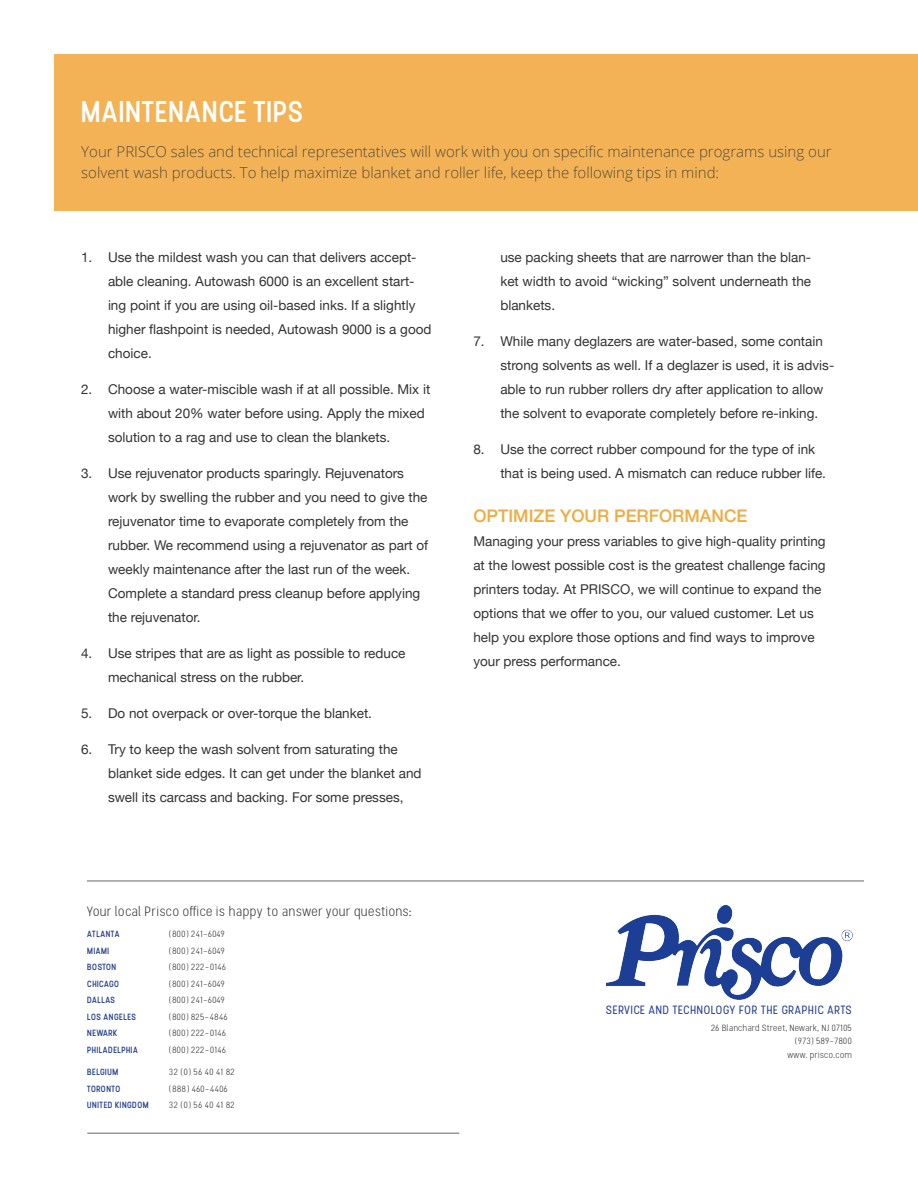
<style>
.page{position:relative;width:918px;height:1188px;background:#fff}
.page>*{position:absolute;margin:0;border:0;box-sizing:border-box;transform-origin:0 0}
.t1{font:500 30px "Stellar";letter-spacing:-.025em;color:#fff}
.Body_Heading{font:500 17.4px "Helvetica Neue";color:#f0ab40}
.t2{font:300 15px/21px "Open Sans";color:#333}
.Body{font:13.5px/24px "Helvetica Neue";color:#333}
.t3{font:300 13.5px "Stellar";color:#333}
.t4{font:12px "Stellar";letter-spacing:.01em;color:#253f8e}
.t5{font:300 9px "Stellar";color:#333}
.t6{font:500 9px "Stellar";color:#253f8e}
.t7{font:300 9px "Stellar";letter-spacing:-.04em;color:#333}
.t8{font:300 9px "Stellar";letter-spacing:-.02em;color:#333}
</style>
<div class="page">
<div style="left:54px;top:54px;width:864px;height:157px;background:#f3b255"></div>
<hr style="left:87px;top:1132px;width:372px;height:2px;background:#989898">
<hr style="left:87px;top:880px;width:777px;height:2px;background:#989898">
<img style="left:606px;top:906px;width:246px;height:93px">
<p class="t1" style="left:81px;top:94px;width:225px">MAINTENANCE TIPS</p>
<p class="t2" style="left:81px;top:141px;width:752px">Your PRISCO sales and technical representatives will work with you on specific maintenance programs using our solvent wash products. To help maximize blanket and roller life, keep the following tips in mind:</p>
<p class="Body" style="left:108px;top:246px;width:325px;text-indent:-27px">1. Use the mildest wash you can that delivers accept&shy;able cleaning. Autowash 6000 is an excellent start&shy;ing point if you are using oil-based inks. If a slightly higher flashpoint is needed, Autowash 9000 is a good choice.</p>
<p class="Body" style="left:108px;top:378px;width:324px;text-indent:-27px">2. Choose a water-miscible wash if at all possible. Mix it with about 20% water before using. Apply the mixed solution to a rag and use to clean the blankets.</p>
<p class="Body" style="left:108px;top:462px;width:322px;text-indent:-27px">3. Use rejuvenator products sparingly. Rejuvenators work by swelling the rubber and you need to give the rejuvenator time to evaporate completely from the rubber. We recommend using a rejuvenator as part of weekly maintenance after the last run of the week.<br>Complete a standard press cleanup before applying the rejuvenator.</p>
<p class="Body" style="left:108px;top:642px;width:299px;text-indent:-27px">4. Use stripes that are as light as possible to reduce mechanical stress on the rubber.</p>
<p class="Body" style="left:81px;top:702px;width:293px">5. Do not overpack or over-torque the blanket.</p>
<p class="Body" style="left:108px;top:738px;width:315px;text-indent:-27px">6. Try to keep the wash solvent from saturating the blanket side edges. It can get under the blanket and swell its carcass and backing. For some presses,</p>
<p class="t3" style="left:87px;top:903px;width:327px">Your local Prisco office is happy to answer your questions:</p>
<p class="t7" style="left:169px;top:929px;width:58px">(800) 241-6049</p>
<p class="t7" style="left:169px;top:945px;width:58px">(800) 241-6049</p>
<p class="t8" style="left:169px;top:962px;width:59px">(800) 222-0146</p>
<p class="t7" style="left:169px;top:978px;width:58px">(800) 241-6049</p>
<p class="t7" style="left:169px;top:995px;width:58px">(800) 241-6049</p>
<p class="t5" style="left:169px;top:1011px;width:61px">(800) 825-4846</p>
<p class="t8" style="left:169px;top:1028px;width:59px">(800) 222-0146</p>
<p class="t8" style="left:169px;top:1044px;width:59px">(800) 222-0146</p>
<p class="t5" style="left:169px;top:1067px;width:68px">32 (0) 56 40 41 82</p>
<p class="t5" style="left:169px;top:1083px;width:61px">(888) 460-4406</p>
<p class="t5" style="left:169px;top:1100px;width:68px">32 (0) 56 40 41 82</p>
<p class="t6" style="left:87px;top:929px;width:34px">ATLANTA</p>
<p class="t6" style="left:87px;top:945px;width:24px">MIAMI</p>
<p class="t6" style="left:87px;top:962px;width:31px">BOSTON</p>
<p class="t6" style="left:87px;top:978px;width:34px">CHICAGO</p>
<p class="t6" style="left:87px;top:995px;width:30px">DALLAS</p>
<p class="t6" style="left:87px;top:1011px;width:51px">LOS ANGELES</p>
<p class="t6" style="left:87px;top:1028px;width:32px">NEWARK</p>
<p class="t6" style="left:87px;top:1044px;width:53px">PHILADELPHIA</p>
<p class="t6" style="left:87px;top:1067px;width:33px">BELGIUM</p>
<p class="t6" style="left:87px;top:1083px;width:35px">TORONTO</p>
<p class="t6" style="left:87px;top:1100px;width:64px">UNITED KINGDOM</p>
<p class="Body" style="left:500px;top:246px;width:312px;text-align:justify">use packing sheets that are narrower than the blan&shy;ket width to avoid “wicking” solvent underneath the blankets.</p>
<p class="Body" style="left:500px;top:330px;width:335px;text-indent:-27px">7. While many deglazers are water-based, some contain strong solvents as well. If a deglazer is used, it is advis&shy;able to run rubber rollers dry after application to allow the solvent to evaporate completely before re-inking.</p>
<p class="Body" style="left:500px;top:438px;width:327px;text-indent:-27px">8. Use the correct rubber compound for the type of ink that is being used. A mismatch can reduce rubber life.</p>
<p class="Body_Heading" style="left:473px;top:501px;width:276px">OPTIMIZE YOUR PERFORMANCE</p>
<p class="Body" style="left:473px;top:530px;width:354px">Managing your press variables to give high-quality printing at the lowest possible cost is the greatest challenge facing printers today. At PRISCO, we will continue to expand the options that we offer to you, our valued customer. Let us help you explore those options and find ways to improve your press performance.</p>
<p class="t4" style="left:606px;top:1003px;width:248px">SERVICE AND TECHNOLOGY FOR THE GRAPHIC ARTS</p>
<p class="t5" style="left:711px;top:1023px;width:143px">26 Blanchard Street, Newark, NJ 07105</p>
<p class="t5" style="left:795px;top:1036px;width:59px">(973) 589-7800</p>
<p class="t5" style="left:787px;top:1050px;width:66px">www. prisco.com</p>
</div>
